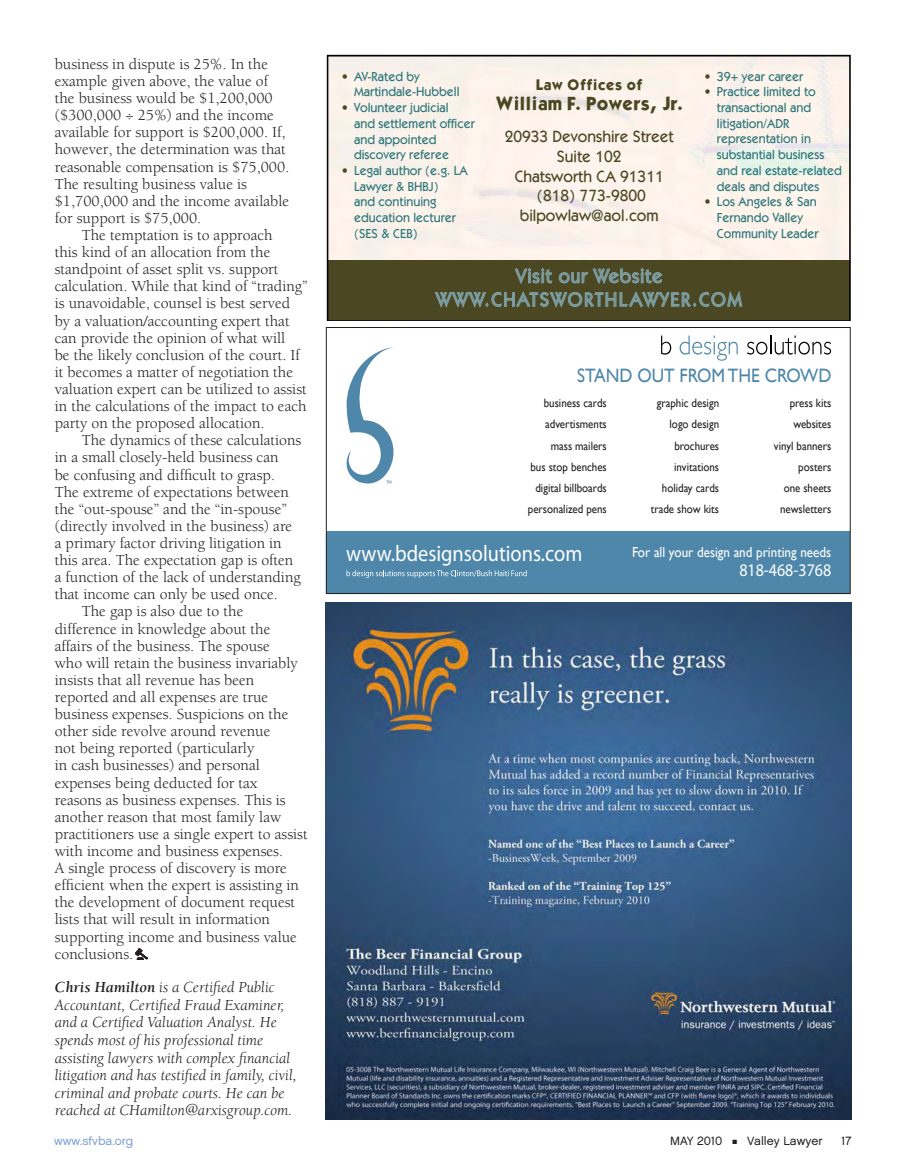
<style>
.page{position:relative;width:905px;height:1175px;background:#fff}
.page>*{position:absolute;margin:0;border:0;box-sizing:border-box;transform-origin:0 0}
.t1{font:22.65px "Myriad Pro";color:#fff;scale:.9 1}
.t2{font:500 19.65px/23.5px "Kabel IT Cby BT";letter-spacing:.1em;color:#7c9da1;text-align:center;scale:.96 1}
.t3{font:19.35px "Gill Sans";color:#4e87a9;scale:.9 1}
.t4{font:17.7px "Myriad Pro";color:#fff;scale:.9 1}
.t5{font:500 16.35px/19.6px "Itc Kabel";color:#4c4723;text-align:center;scale:.96 1}
.t6{font:16.35px "Kabel Bd";color:#4c4723;scale:.96 1}
.t7{font:15.75px/17.1px "Berkeley";color:#231f20}
.t8{font:italic 15.75px/17.5px "Berkeley";color:#231f20}
.t9{font:14.55px "Gill Sans";color:#fff;scale:.9 1}
.t10{font:500 13.05px/15.8px "Itc Kabel";color:#2e7679;scale:.96 1}
.t11{font:13.05px "Kabel Bd";color:#4c4723;scale:.96 1}
.t12{font:12.15px/21.1px "Gill Sans";color:#231f20;text-align:right;scale:.9 1}
.t13{font:12px "Chalet London Nineteen Sixty";color:#231f20}
.t14{font:12px "Chalet London Nineteen Sixty";color:#7f9fd3}
.s1{font-weight:700}
.s2{color:#4c4723}
</style>
<div class="page">
<img style="left:326px;top:602px;width:525px;height:517px">
<svg style="left:135px;top:948px;width:12px;height:11px"></svg>
<div style="left:326px;top:531px;width:524px;height:62px;background:#4e87a9"></div>
<svg style="left:661px;top:335px;width:10px;height:19px"></svg>
<svg style="left:679px;top:335px;width:58px;height:26px"></svg>
<svg style="left:747px;top:335px;width:84px;height:19px"></svg>
<svg style="left:346px;top:347px;width:48px;height:137px"></svg>
<svg style="left:346px;top:570px;width:180px;height:8px"></svg>
<div style="left:326px;top:327px;width:524px;height:267px;border:1px solid #231f20"></div>
<svg style="left:327px;top:55px;width:523px;height:265px;background:#d0c9bb"></svg>
<p class="t7" style="left:55px;top:57px;width:236px">business in dispute is 25%. In the example given above, the value of the business would be $1,200,000 ($300,000 ÷ 25%) and the income available for support is $200,000. If, however, the determination was that reasonable compensation is $75,000.<br>The resulting business value is $1,700,000 and the income available for support is $75,000.</p>
<p class="t7" style="left:55px;top:228px;width:254px;text-indent:27px">The temptation is to approach<br>this kind of an allocation from the standpoint of asset split vs. support calculation. While that kind of “trading” is unavoidable, counsel is best served by a valuation/accounting expert that can provide the opinion of what will<br>be the likely conclusion of the court. If it becomes a matter of negotiation the valuation expert can be utilized to assist in the calculations of the impact to each party on the proposed allocation.</p>
<p class="t7" style="left:82px;top:433px;width:221px">The dynamics of these calculations</p>
<p class="t7" style="left:55px;top:450px;width:225px">in a small closely-held business can</p>
<p class="t7" style="left:55px;top:467px;width:222px">be confusing and difficult to grasp.</p>
<p class="t7" style="left:55px;top:484px;width:236px">The extreme of expectations between</p>
<p class="t7" style="left:55px;top:501px;width:234px">the “out-spouse” and the “in-spouse”</p>
<p class="t7" style="left:55px;top:519px;width:239px">(directly involved in the business) are</p>
<p class="t7" style="left:55px;top:536px;width:228px">a primary factor driving litigation in</p>
<p class="t7" style="left:55px;top:553px;width:240px">this area. The expectation gap is often</p>
<p class="t7" style="left:55px;top:570px;width:247px">a function of the lack of understanding</p>
<p class="t7" style="left:55px;top:587px;width:225px">that income can only be used once.</p>
<p class="t7" style="left:82px;top:604px;width:163px">The gap is also due to the</p>
<p class="t7" style="left:55px;top:621px;width:217px">difference in knowledge about the</p>
<p class="t7" style="left:55px;top:638px;width:216px">affairs of the business. The spouse</p>
<p class="t7" style="left:55px;top:655px;width:244px">who will retain the business invariably</p>
<p class="t7" style="left:55px;top:673px;width:201px">insists that all revenue has been</p>
<p class="t7" style="left:55px;top:690px;width:215px">reported and all expenses are true</p>
<p class="t7" style="left:55px;top:707px;width:235px">business expenses. Suspicions on the</p>
<p class="t7" style="left:55px;top:724px;width:217px">other side revolve around revenue</p>
<p class="t7" style="left:55px;top:741px;width:201px">not being reported (particularly</p>
<p class="t7" style="left:55px;top:758px;width:206px">in cash businesses) and personal</p>
<p class="t7" style="left:55px;top:775px;width:204px">expenses being deducted for tax</p>
<p class="t7" style="left:55px;top:792px;width:232px">reasons as business expenses. This is</p>
<p class="t7" style="left:55px;top:809px;width:228px">another reason that most family law</p>
<p class="t7" style="left:55px;top:826px;width:254px">practitioners use a single expert to assist</p>
<p class="t7" style="left:55px;top:844px;width:230px">with income and business expenses.</p>
<p class="t7" style="left:55px;top:861px;width:234px">A single process of discovery is more</p>
<p class="t7" style="left:55px;top:878px;width:246px">efficient when the expert is assisting in</p>
<p class="t7" style="left:55px;top:895px;width:242px">the development of document request</p>
<p class="t7" style="left:55px;top:912px;width:217px">lists that will result in information</p>
<p class="t7" style="left:55px;top:929px;width:244px">supporting income and business value</p>
<p class="t7" style="left:55px;top:946px;width:80px">conclusions.</p>
<p class="t8" style="left:55px;top:979px;width:243px"><span class="s1">Chris Hamilton</span> is a Certified Public Accountant, Certified Fraud Examiner, and a Certified Valuation Analyst. He spends most of his professional time assisting lawyers with complex financial litigation and has testified in family, civil, criminal and probate courts. He can be reached at CHamilton@arxisgroup.com.</p>
<p class="t14" style="left:54px;top:1135px;width:81px">www.sfvba.org</p>
<p class="t13" style="left:670px;top:1135px;width:154px">MAY 2010 ■ Valley Lawyer</p>
<p class="t13" style="left:841px;top:1135px;width:12px">17</p>
<p class="t10" style="left:704px;top:69px;width:104px"><span class="s2">•</span> 39+ year career</p>
<p class="t10" style="left:717px;top:85px;width:131px;text-indent:-12px"><span class="s2">•</span> Practice limited to transactional and litigation/ADR representation in substantial business and real estate-related deals and disputes</p>
<p class="t10" style="left:717px;top:195px;width:107px;text-indent:-12px"><span class="s2">•</span> Los Angeles &amp; San<br>Fernando Valley<br>Community Leader</p>
<p class="t10" style="left:354px;top:69px;width:111px;text-indent:-12px"><span class="s2">•</span> AV-Rated by<br>Martindale-Hubbell</p>
<p class="t10" style="left:354px;top:101px;width:127px;text-indent:-12px"><span class="s2">•</span> Volunteer judicial<br>and settlement officer and appointed discovery referee</p>
<p class="t10" style="left:354px;top:164px;width:120px;text-indent:-12px"><span class="s2">•</span> Legal author (e.g. LA<br>Lawyer &amp; BHBJ)<br>and continuing education lecturer (SES &amp; CEB)</p>
<p class="t11" style="left:536px;top:75px;width:113px">Law Offices of</p>
<p class="t6" style="left:495px;top:91px;width:196px">William F. Powers, Jr.</p>
<p class="t5" style="left:504px;top:128px;width:178px">20933 Devonshire Street<br>Suite 102<br>Chatsworth CA 91311 (818) 773-9800 bilpowlaw@aol.com</p>
<p class="t2" style="left:436px;top:266px;width:320px">Visit our Website<br>WWW.CHATSWORTHLAWYER.COM</p>
<p class="t3" style="left:577px;top:364px;width:284px">STAND OUT FROM THE CROWD</p>
<p class="t12" style="left:528px;top:392px;width:89px">business cards advertisments mass mailers<br>bus stop benches digital billboards personalized pens</p>
<p class="t12" style="left:650px;top:392px;width:77px">graphic design logo design brochures invitations holiday cards trade show kits</p>
<p class="t12" style="left:774px;top:392px;width:65px">press kits websites vinyl banners posters<br>one sheets newsletters</p>
<p class="t9" style="left:632px;top:543px;width:223px">For all your design and printing needs</p>
<p class="t4" style="left:739px;top:563px;width:104px">818-468-3768</p>
<h1 class="t1" style="left:346px;top:545px;width:264px">www.bdesignsolutions.com</h1>
</div>
